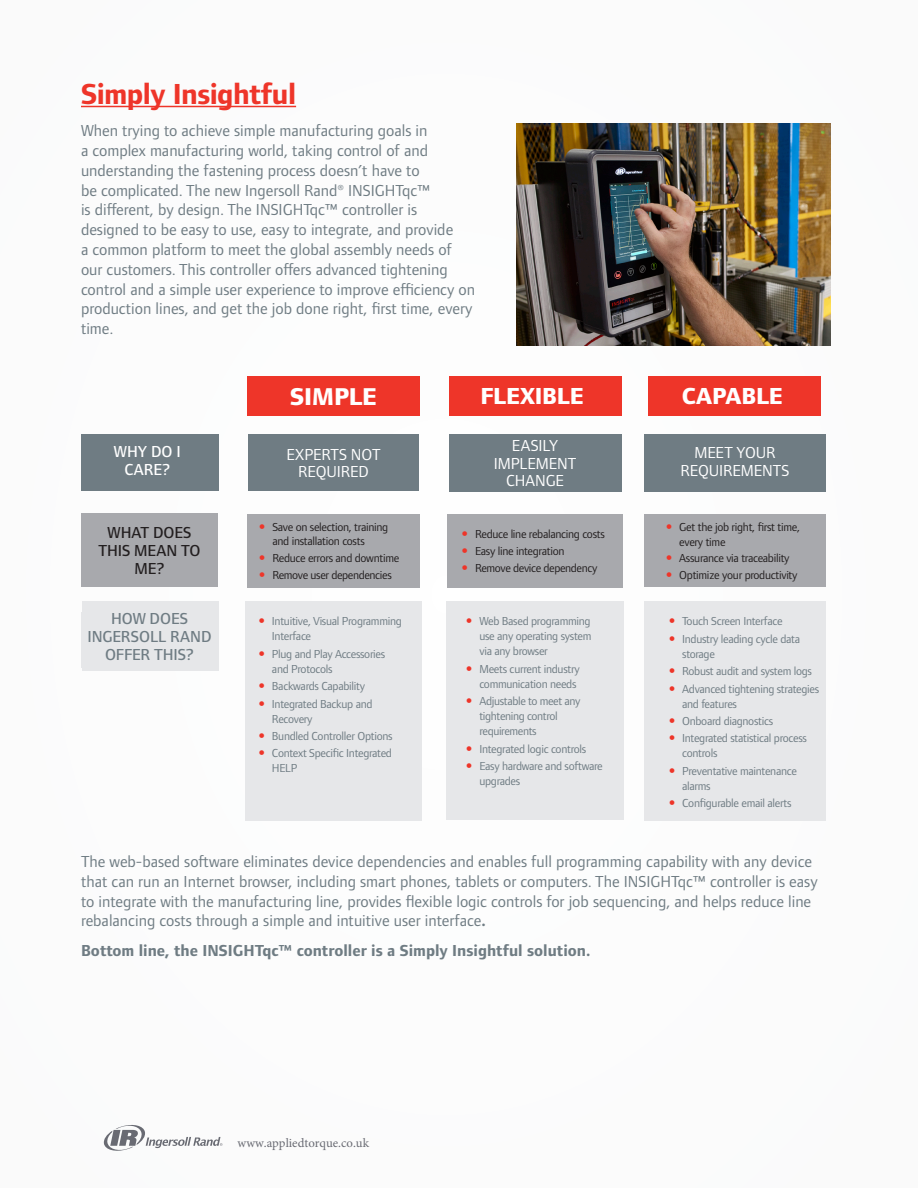
<style>
.page{position:relative;width:918px;height:1188px;background:#fbfbfc}
.page>*{position:absolute;margin:0;border:0;box-sizing:border-box;transform-origin:0 0}
.Large_Headers{font:700 30px "Foundry Form Sans";letter-spacing:-.02em;color:#ee3529}
.t1{font:800 25.2px "Foundry Form Sans";letter-spacing:-.015em;color:#fff}
.t2{font:800 24px "Foundry Form Sans";letter-spacing:-.01em;color:#fff}
.t3{font:16.5px/19.8px "Foundry Form Sans";color:#6f7c83}
.t4{font:700 16.5px "Foundry Form Sans";color:#6f7c83}
.t5{font:16.5px/17.4px "Foundry Form Sans";letter-spacing:-.005em;color:#fff;text-align:center}
.t6{font:500 16.5px/18px "Foundry Form Sans";letter-spacing:-.005em;color:#6f7c83;text-align:center}
.t7{font:500 16.5px/18px "Foundry Form Sans";letter-spacing:-.005em;color:#231f20;text-align:center}
.t8{font:500 16.5px/18px "Foundry Form Sans";color:#fff;text-align:center}
.t9{font:12.75px "Minion Pro";color:#696b73}
.t10{font:12px/15px "Foundry Form Sans";letter-spacing:-.025em;color:#6f7c83}
.t11{font:12px/14.4px "Foundry Form Sans";letter-spacing:-.025em;color:#231f20}
.s1{font-weight:700}
</style>
<div class="page">
<svg style="left:103px;top:1125px;width:119px;height:26px"></svg>
<img style="left:516px;top:124px;width:315px;height:221px">
<hr style="left:81px;top:106px;width:215px;height:1px;background:#ee3529">
<div style="left:644px;top:602px;width:182px;height:219px;background:#e6e7e9"></div>
<div style="left:247px;top:376px;width:173px;height:39px;background:#ee3529"></div>
<div style="left:449px;top:376px;width:172px;height:39px;background:#ee3529"></div>
<div style="left:649px;top:376px;width:172px;height:39px;background:#ee3529"></div>
<div style="left:81px;top:435px;width:138px;height:56px;background:#6f7c83"></div>
<div style="left:81px;top:513px;width:137px;height:73px;background:#a8a9ad"></div>
<div style="left:82px;top:602px;width:137px;height:69px;background:#e6e7e9"></div>
<div style="left:81px;top:612px;width:137px;height:55px;background:#e6e7e9"></div>
<div style="left:248px;top:435px;width:171px;height:56px;background:#6f7c83"></div>
<div style="left:449px;top:434px;width:172px;height:58px;background:#6f7c83"></div>
<div style="left:644px;top:434px;width:181px;height:58px;background:#6f7c83"></div>
<div style="left:247px;top:514px;width:173px;height:74px;background:#a8a9ad"></div>
<div style="left:447px;top:514px;width:176px;height:74px;background:#a8a9ad"></div>
<div style="left:644px;top:514px;width:182px;height:73px;background:#a8a9ad"></div>
<div style="left:245px;top:602px;width:177px;height:219px;background:#e6e7e9"></div>
<div style="left:446px;top:602px;width:178px;height:218px;background:#e6e7e9"></div>
<p class="Large_Headers" style="left:81px;top:76px;width:217px">Simply Insightful</p>
<p class="t3" style="left:81px;top:121px;width:396px">When trying to achieve simple manufacturing goals in<br>a complex manufacturing world, taking control of and understanding the fastening process doesn’t have to<br>be complicated. The new Ingersoll Rand® INSIGHTqc™<br>is different, by design. The INSIGHTqc™ controller is designed to be easy to use, easy to integrate, and provide<br>a common platform to meet the global assembly needs of our customers. This controller offers advanced tightening control and a simple user experience to improve efficiency on production lines, and get the job done right, first time, every time.</p>
<p class="t8" style="left:114px;top:443px;width:68px">WHY DO I<br>CARE?</p>
<p class="t7" style="left:98px;top:524px;width:104px">WHAT DOES<br>THIS MEAN TO<br>ME?</p>
<p class="t6" style="left:88px;top:610px;width:126px">HOW DOES<br>INGERSOLL RAND<br>OFFER THIS?</p>
<p class="t1" style="left:290px;top:383px;width:88px">SIMPLE</p>
<p class="t2" style="left:480px;top:383px;width:105px">FLEXIBLE</p>
<p class="t2" style="left:682px;top:383px;width:103px">CAPABLE</p>
<p class="t5" style="left:286px;top:446px;width:96px">EXPERTS NOT<br>REQUIRED</p>
<p class="t5" style="left:494px;top:437px;width:84px">EASILY<br>IMPLEMENT<br>CHANGE</p>
<p class="t5" style="left:680px;top:443px;width:110px;line-height:18.9px">MEET YOUR<br>REQUIREMENTS</p>
<p class="t11" style="left:272px;top:520px;width:117px">Save on selection, training and installation costs</p>
<p class="t11" style="left:272px;top:551px;width:128px">Reduce errors and downtime</p>
<p class="t11" style="left:272px;top:568px;width:121px">Remove user dependencies</p>
<p class="t11" style="left:679px;top:520px;width:122px">Get the job right, first time, every time</p>
<p class="t11" style="left:679px;top:551px;width:112px">Assurance via traceability</p>
<p class="t11" style="left:679px;top:568px;width:120px">Optimize your productivity</p>
<p class="t11" style="left:475px;top:527px;width:131px">Reduce line rebalancing costs</p>
<p class="t11" style="left:475px;top:544px;width:91px">Easy line integration</p>
<p class="t11" style="left:475px;top:561px;width:124px">Remove device dependency</p>
<p class="t10" style="left:272px;top:614px;width:131px">Intuitive, Visual Programming<br>Interface</p>
<p class="t10" style="left:272px;top:646px;width:115px">Plug and Play Accessories and Protocols</p>
<p class="t10" style="left:272px;top:679px;width:95px">Backwards Capability</p>
<p class="t10" style="left:272px;top:696px;width:102px">Integrated Backup and<br>Recovery</p>
<p class="t10" style="left:272px;top:729px;width:122px">Bundled Controller Options</p>
<p class="t10" style="left:272px;top:746px;width:122px">Context Specific Integrated<br>HELP</p>
<p class="t10" style="left:479px;top:614px;width:113px;text-align:justify">Web Based programming use any operating system via any browser</p>
<p class="t10" style="left:479px;top:661px;width:102px">Meets current industry communication needs</p>
<p class="t10" style="left:479px;top:694px;width:103px">Adjustable to meet any tightening control requirements</p>
<p class="t10" style="left:479px;top:741px;width:108px">Integrated logic controls</p>
<p class="t10" style="left:479px;top:759px;width:125px">Easy hardware and software upgrades</p>
<p class="t10" style="left:682px;top:614px;width:102px">Touch Screen Interface</p>
<p class="t10" style="left:682px;top:631px;width:119px">Industry leading cycle data storage</p>
<p class="t10" style="left:682px;top:664px;width:131px">Robust audit and system logs</p>
<p class="t10" style="left:682px;top:681px;width:138px">Advanced tightening strategies and features</p>
<p class="t10" style="left:682px;top:714px;width:93px">Onboard diagnostics</p>
<p class="t10" style="left:682px;top:731px;width:126px">Integrated statistical process controls</p>
<p class="t10" style="left:682px;top:763px;width:116px">Preventative maintenance alarms</p>
<p class="t10" style="left:682px;top:796px;width:111px">Configurable email alerts</p>
<p class="t3" style="left:81px;top:852px;width:738px">The web-based software eliminates device dependencies and enables full programming capability with any device that can run an Internet browser, including smart phones, tablets or computers. The INSIGHTqc™ controller is easy to integrate with the manufacturing line, provides flexible logic controls for job sequencing, and helps reduce line rebalancing costs through a simple and intuitive user interface<span class="s1">.</span></p>
<p class="t4" style="left:81px;top:941px;width:511px">Bottom line, the INSIGHTqc™ controller is a Simply Insightful solution.</p>
<p class="t9" style="left:238px;top:1134px;width:133px">www.appliedtorque.co.uk</p>
</div>
